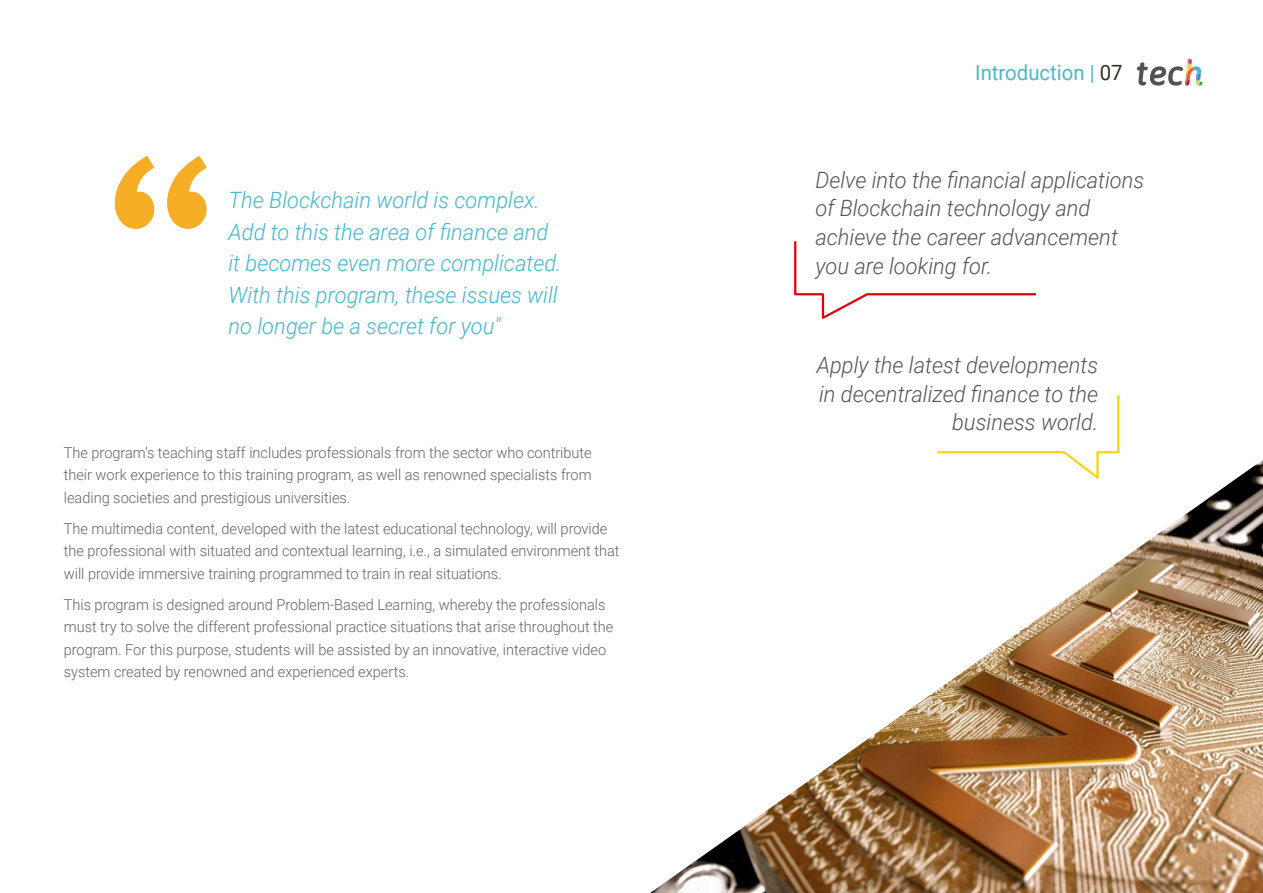
<style>
.page{position:relative;width:1263px;height:893px;background:#fff}
.page>*{position:absolute;margin:0;border:0;box-sizing:border-box;transform-origin:0 0}
.t1{font:italic 300 22.5px/28.5px "Roboto";color:#52555b;text-align:right}
.t2{font:italic 300 22.5px/31.5px "Roboto";color:#43b7cf}
.t3{font:21px "Roboto";color:#4db7c5}
.t4{font:300 15px/22.5px "Roboto";color:#61646a}
.s1{color:#312e20}
</style>
<div class="page">
<svg style="left:115px;top:156px;width:92px;height:73px"></svg>
<svg style="left:937px;top:395px;width:183px;height:65px"></svg>
<svg style="left:794px;top:241px;width:242px;height:78px"></svg>
<svg style="left:1137px;top:59px;width:65px;height:27px"></svg>
<img style="left:650px;top:460px;width:613px;height:433px">
<h1 class="t2" style="left:228px;top:184px;width:334px">The Blockchain world is complex.<br>Add to this the area of finance and it becomes even more complicated.<br>With this program, these issues will no longer be a secret for you"</h1>
<p class="t4" style="left:64px;top:441px;width:529px;text-align:justify">The program’s teaching staff includes professionals from the sector who contribute their work experience to this training program, as well as renowned specialists from leading societies and prestigious universities.</p>
<p class="t4" style="left:64px;top:517px;width:557px">The multimedia content, developed with the latest educational technology, will provide the professional with situated and contextual learning, i.e., a simulated environment that will provide immersive training programmed to train in real situations.</p>
<p class="t4" style="left:64px;top:593px;width:551px">This program is designed around Problem-Based Learning, whereby the professionals must try to solve the different professional practice situations that arise throughout the program. For this purpose, students will be assisted by an innovative, interactive video system created by renowned and experienced experts.</p>
<h2 class="t3" style="left:975px;top:57px;width:149px">Introduction | <span class="s1">07</span></h2>
<h1 class="t1" style="left:815px;top:165px;width:331px;text-align:left">Delve into the financial applications of Blockchain technology and achieve the career advancement you are looking for.</h1>
<h1 class="t1" style="left:817px;top:350px;width:283px">Apply the latest developments in decentralized finance to the business world.</h1>
</div>
